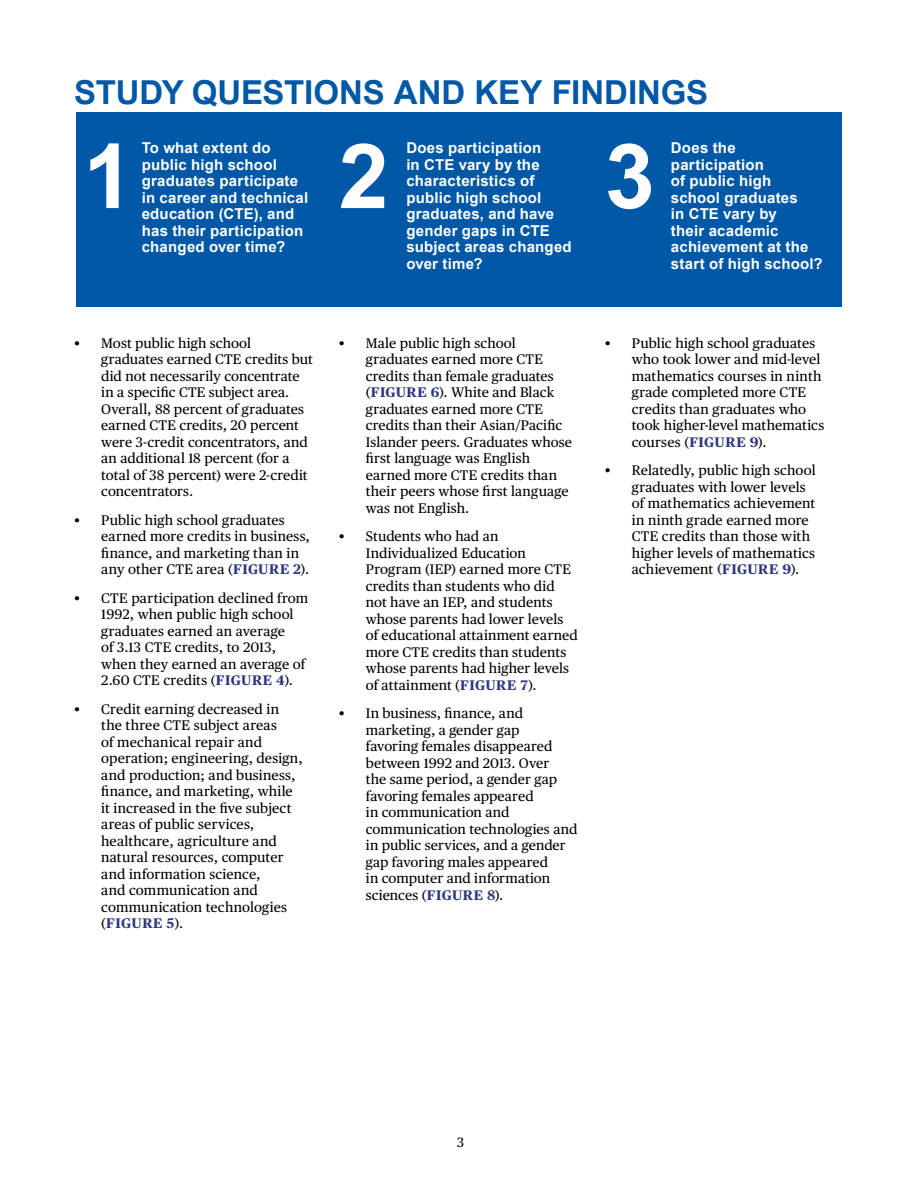
<style>
.page{position:relative;width:918px;height:1188px;background:#fff}
.page>*{position:absolute;margin:0;border:0;box-sizing:border-box;transform-origin:0 0}
.t1{font:700 90px "Arial";color:#fff}
.t2{font:700 33px "Arial";letter-spacing:-.005em;color:#0158a6}
.t3{font:700 15px/16.5px "Arial";letter-spacing:.015em;color:#fff}
.t4{font:13.8px/16.5px "Publico Text";letter-spacing:.01em;color:#000}
.t5{font:13.5px "Publico Text";color:#000}
.s1{font-weight:700;color:#2c377f}
</style>
<div class="page">
<div style="left:76px;top:112px;width:766px;height:195px;background:#0158a6"></div>
<h2 class="t2" style="left:74px;top:71px;width:635px">STUDY QUESTIONS AND KEY FINDINGS</h2>
<p class="t1" style="left:83px;top:117px;width:52px">1</p>
<p class="t3" style="left:142px;top:140px;width:168px">To what extent do public high school graduates participate in career and technical education (CTE), and has their participation changed over time?</p>
<p class="t1" style="left:339px;top:117px;width:52px">2</p>
<p class="t3" style="left:406px;top:140px;width:167px">Does participation<br>in CTE vary by the characteristics of public high school graduates, and have gender gaps in CTE subject areas changed over time?</p>
<p class="t1" style="left:605px;top:117px;width:52px">3</p>
<p class="t3" style="left:671px;top:140px;width:153px">Does the participation<br>of public high school graduates<br>in CTE vary by<br>their academic achievement at the start of high school?</p>
<p class="t4" style="left:101px;top:334px;width:213px;text-indent:-27px">• Most public high school graduates earned CTE credits but did not necessarily concentrate in a specific CTE subject area.<br>Overall, 88 percent of graduates earned CTE credits, 20 percent were 3-credit concentrators, and an additional 18 percent (for a total of 38 percent) were 2-credit concentrators.</p>
<p class="t4" style="left:101px;top:511px;width:210px;text-indent:-27px">• Public high school graduates earned more credits in business, finance, and marketing than in any other CTE area (<span class="s1">FIGURE 2</span>).</p>
<p class="t4" style="left:101px;top:589px;width:209px;text-indent:-27px">• CTE participation declined from<br>1992, when public high school graduates earned an average<br>of 3.13 CTE credits, to 2013, when they earned an average of<br>2.60 CTE credits (<span class="s1">FIGURE 4</span>).</p>
<p class="t4" style="left:101px;top:700px;width:203px;text-indent:-27px">• Credit earning decreased in the three CTE subject areas<br>of mechanical repair and operation; engineering, design, and production; and business, finance, and marketing, while it increased in the five subject areas of public services, healthcare, agriculture and natural resources, computer and information science,<br>and communication and communication technologies (<span class="s1">FIGURE 5</span>).</p>
<p class="t4" style="left:366px;top:334px;width:208px;text-indent:-27px">• Male public high school graduates earned more CTE credits than female graduates (<span class="s1">FIGURE 6</span>). White and Black graduates earned more CTE credits than their Asian/Pacific<br>Islander peers. Graduates whose first language was English earned more CTE credits than their peers whose first language was not English.</p>
<p class="t4" style="left:366px;top:528px;width:213px;text-indent:-27px">• Students who had an<br>Individualized Education<br>Program (IEP) earned more CTE credits than students who did not have an IEP, and students whose parents had lower levels of educational attainment earned more CTE credits than students whose parents had higher levels of attainment (<span class="s1">FIGURE 7</span>).</p>
<p class="t4" style="left:366px;top:705px;width:213px;text-indent:-27px">• In business, finance, and marketing, a gender gap<br>favoring females disappeared between 1992 and 2013. Over<br>the same period, a gender gap favoring females appeared<br>in communication and communication technologies and in public services, and a gender gap favoring males appeared<br>in computer and information sciences (<span class="s1">FIGURE 8</span>).</p>
<p class="t4" style="left:632px;top:334px;width:194px;text-indent:-27px">• Public high school graduates who took lower and mid-level mathematics courses in ninth grade completed more CTE credits than graduates who took higher-level mathematics courses (<span class="s1">FIGURE 9</span>).</p>
<p class="t4" style="left:632px;top:462px;width:185px;text-indent:-27px">• Relatedly, public high school graduates with lower levels of mathematics achievement in ninth grade earned more<br>CTE credits than those with higher levels of mathematics achievement <span class="s1">(FIGURE 9</span>).</p>
<p class="t5" style="left:457px;top:1132px;width:9px">3</p>
</div>
